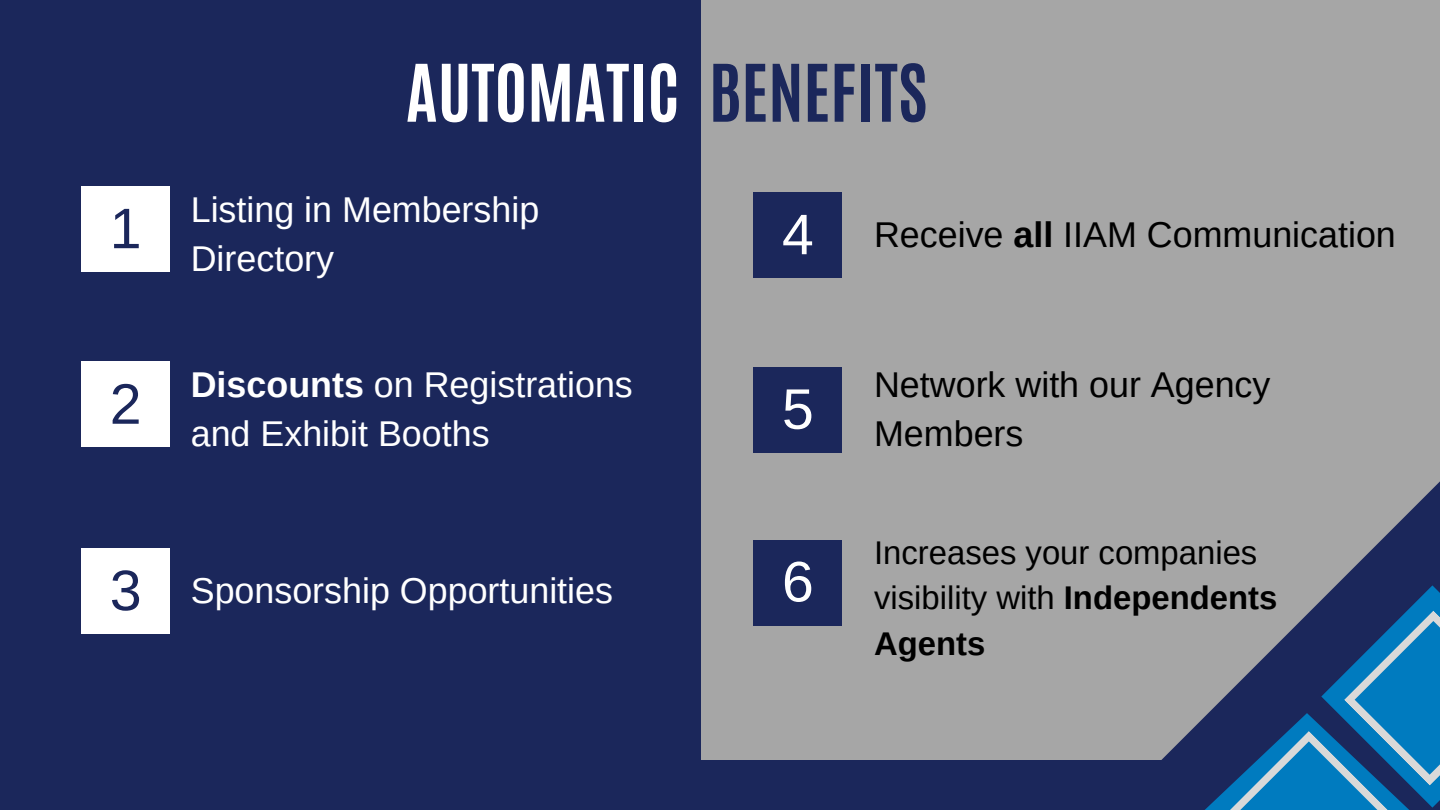
<style>
.page{position:relative;width:1440px;height:810px;background:#a6a6a6}
.page>*{position:absolute;margin:0;border:0;box-sizing:border-box;transform-origin:0 0}
.t1{font:700 67.4px "Antonio";color:#fff}
.t2{font:57.2px "Arimo";color:#1b275b}
.t3{font:57.2px "Arimo";color:#fff}
.t4{font:35.8px/49.5px "Arimo";color:#fff}
.t5{font:35.8px/49.5px "Arimo";color:#000}
.t6{font:32.8px/45.8px "Arimo";color:#000}
.s1{color:#1b275b}
.s2{font-weight:700}
</style>
<div class="page">
<div style="left:0;top:0;width:701px;height:806px;background:#1b275b"></div>
<div style="left:81px;top:187px;width:88px;height:85px;background:#fff"></div>
<div style="left:81px;top:361px;width:88px;height:86px;background:#fff"></div>
<div style="left:81px;top:549px;width:88px;height:85px;background:#fff"></div>
<div style="left:753px;top:193px;width:88px;height:85px;background:#1b275b"></div>
<div style="left:753px;top:367px;width:88px;height:86px;background:#1b275b"></div>
<div style="left:0;top:760px;width:1196px;height:50px;background:#1b275b"></div>
<svg style="left:1161px;top:481px;width:279px;height:279px"></svg>
<svg style="left:1196px;top:713px;width:23px;height:97px;background:#1e2f61"></svg>
<svg style="left:1321px;top:585px;width:119px;height:25px;background:#1c396d"></svg>
<svg style="left:1219px;top:610px;width:221px;height:200px;background:#2a6698"></svg>
<div style="left:753px;top:540px;width:88px;height:85px;background:#1b275b"></div>
<h2 class="t2" style="left:110px;top:196px;width:33px">1</h2>
<h2 class="t2" style="left:110px;top:372px;width:33px">2</h2>
<h2 class="t2" style="left:110px;top:558px;width:33px">3</h2>
<h1 class="t1" style="left:406px;top:45px;width:523px">AUTOMATIC <span class="s1">BENEFITS</span></h1>
<p class="t4" style="left:191px;top:185px;width:350px">Listing in Membership<br>Directory</p>
<p class="t4" style="left:191px;top:359px;width:444px"><span class="s2">Discounts</span> on Registrations and Exhibit Booths</p>
<p class="t4" style="left:191px;top:566px;width:424px">Sponsorship Opportunities</p>
<h2 class="t3" style="left:782px;top:202px;width:33px">4</h2>
<h2 class="t3" style="left:782px;top:377px;width:33px">5</h2>
<h2 class="t3" style="left:782px;top:550px;width:33px">6</h2>
<p class="t5" style="left:874px;top:210px;width:523px">Receive <span class="s2">all</span> IIAM Communication</p>
<p class="t5" style="left:874px;top:359px;width:398px">Network with our Agency<br>Members</p>
<p class="t6" style="left:874px;top:529px;width:405px">Increases your companies visibility with <span class="s2">Independents<br>Agents</span></p>
</div>
